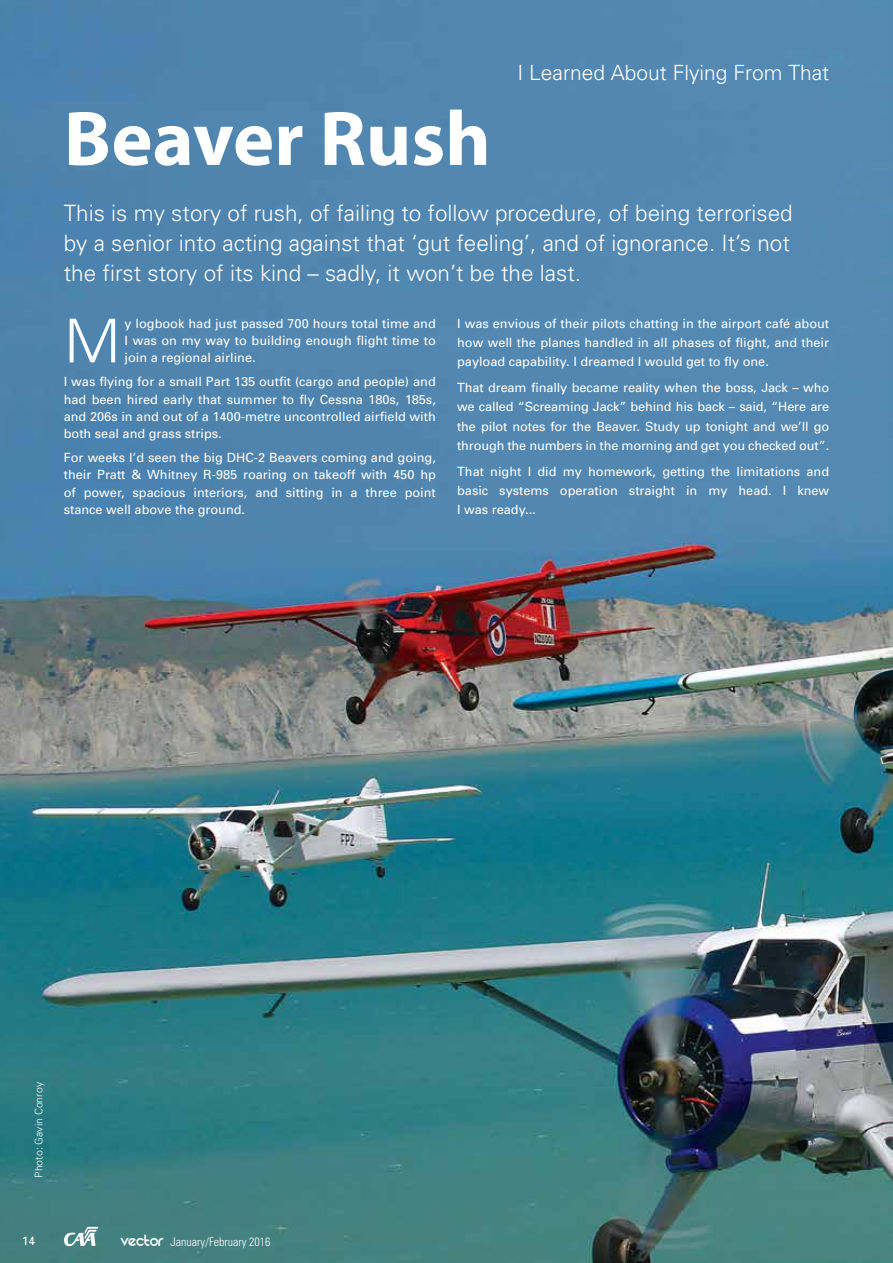
<style>
.page{position:relative;width:893px;height:1263px;background:#fff}
.page>*{position:absolute;margin:0;border:0;box-sizing:border-box;transform-origin:0 0}
.Heading_1{font:700 78px "Myriad Pro";color:#fff}
.Body_text_-_dark_Bac{font:300 60.6px "Univers";color:#fff}
.Intro{font:300 22.5px/30.2px "Univers";color:#fff}
.Body_text_-_Light_Ba{font:300 21px "Univers";color:#fff}
.Body_text_-_Dark_Bac{font:12.75px/19.4px "Univers";color:#fff;text-align:justify}
.Body_text_-_dark_Bac-2{font:12.75px/17.2px "Univers";color:#fff;text-align:justify}
.t1{font:300 condensed 12px "Univers";color:#fff}
.t2{font:12px "Univers";color:#fff}
.Photo_credit{font:300 10.5px "Univers";color:#fff}
.s1{font-family:"REZ";font-weight:400;font-stretch:normal;font-size:18px}
</style>
<div class="page">
<img style="left:0;top:0;width:893px;height:1263px">
<svg style="left:64px;top:1227px;width:34px;height:19px"></svg>
<p class="Body_text_-_Light_Ba" style="left:517px;top:60px;width:313px">I Learned About Flying From That</p>
<p class="Heading_1" style="left:64px;top:88px;width:429px">Beaver Rush</p>
<p class="Intro" style="left:64px;top:197px;width:730px">This is my story of rush, of failing to follow procedure, of being terrorised by a senior into acting against that ‘gut feeling’, and of ignorance. It’s not the first story of its kind – sadly, it won’t be the last.</p>
<p class="Body_text_-_dark_Bac" style="left:64px;top:304px;width:59px">M</p>
<p class="Body_text_-_dark_Bac-2" style="left:125px;top:315px;width:313px">y logbook had just passed 700 hours total time and I was on my way to building enough flight time to join a regional airline.</p>
<p class="Body_text_-_Dark_Bac" style="left:64px;top:373px;width:374px;line-height:17.4px">I was flying for a small Part 135 outfit (cargo and people) and had been hired early that summer to fly Cessna 180s, 185s, and 206s in and out of a 1400-metre uncontrolled airfield with both seal and grass strips.</p>
<p class="Body_text_-_Dark_Bac" style="left:64px;top:448px;width:374px;line-height:17.4px">For weeks I’d seen the big DHC-2 Beavers coming and going, their Pratt &amp; Whitney R-985 roaring on takeoff with 450 hp of power, spacious interiors, and sitting in a three point stance well above the ground.</p>
<p class="Body_text_-_Dark_Bac" style="left:457px;top:313px;width:374px">I was envious of their pilots chatting in the airport café about how well the planes handled in all phases of flight, and their payload capability. I dreamed I would get to fly one.</p>
<p class="Body_text_-_Dark_Bac" style="left:457px;top:378px;width:374px">That dream finally became reality when the boss, Jack – who we called “Screaming Jack” behind his back – said, “Here are the pilot notes for the Beaver. Study up tonight and we’ll go through the numbers in the morning and get you checked out”.</p>
<p class="Body_text_-_Dark_Bac" style="left:457px;top:461px;width:374px">That night I did my homework, getting the limitations and basic systems operation straight in my head. I knew I was ready...</p>
<p class="Photo_credit" style="left:33px;top:1178px;width:97px;rotate:-90deg">Photo: Gavin Conroy</p>
<p class="t2" style="left:22px;top:1234px;width:15px">14</p>
<p class="t1" style="left:121px;top:1234px;width:151px"><span class="s1">vector</span> January/February 2016</p>
</div>
